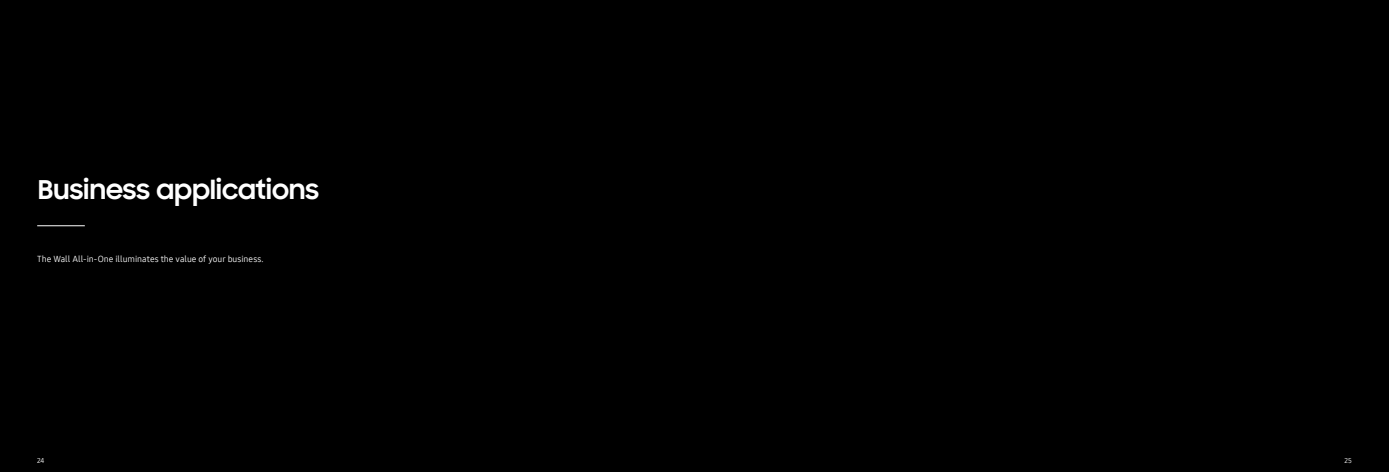
<style>
.page{position:relative;width:1389px;height:472px;background:#fff}
.page>*{position:absolute;margin:0;border:0;box-sizing:border-box;transform-origin:0 0}
.t1{font:700 26.25px "Samsung Sharp Sans";letter-spacing:.005em;color:#fff}
.t2{font:8.75px "Samsung One 400";color:#fff}
.t3{font:7px "Samsung One 400";color:#fff}
</style>
<div class="page">
<div style="left:0;top:0;width:694px;height:471px;background:#000"></div>
<div style="left:694px;top:0;width:695px;height:471px;background:#000"></div>
<hr style="left:37px;top:225px;width:48px;height:1px;background:#fff">
<h1 class="t1" style="left:38px;top:169px;width:282px">Business applications</h1>
<p class="t2" style="left:37px;top:252px;width:228px">The Wall All-in-One illuminates the value of your business.</p>
<p class="t3" style="left:37px;top:455px;width:9px">24</p>
<p class="t3" style="left:1344px;top:455px;width:9px">25</p>
</div>
